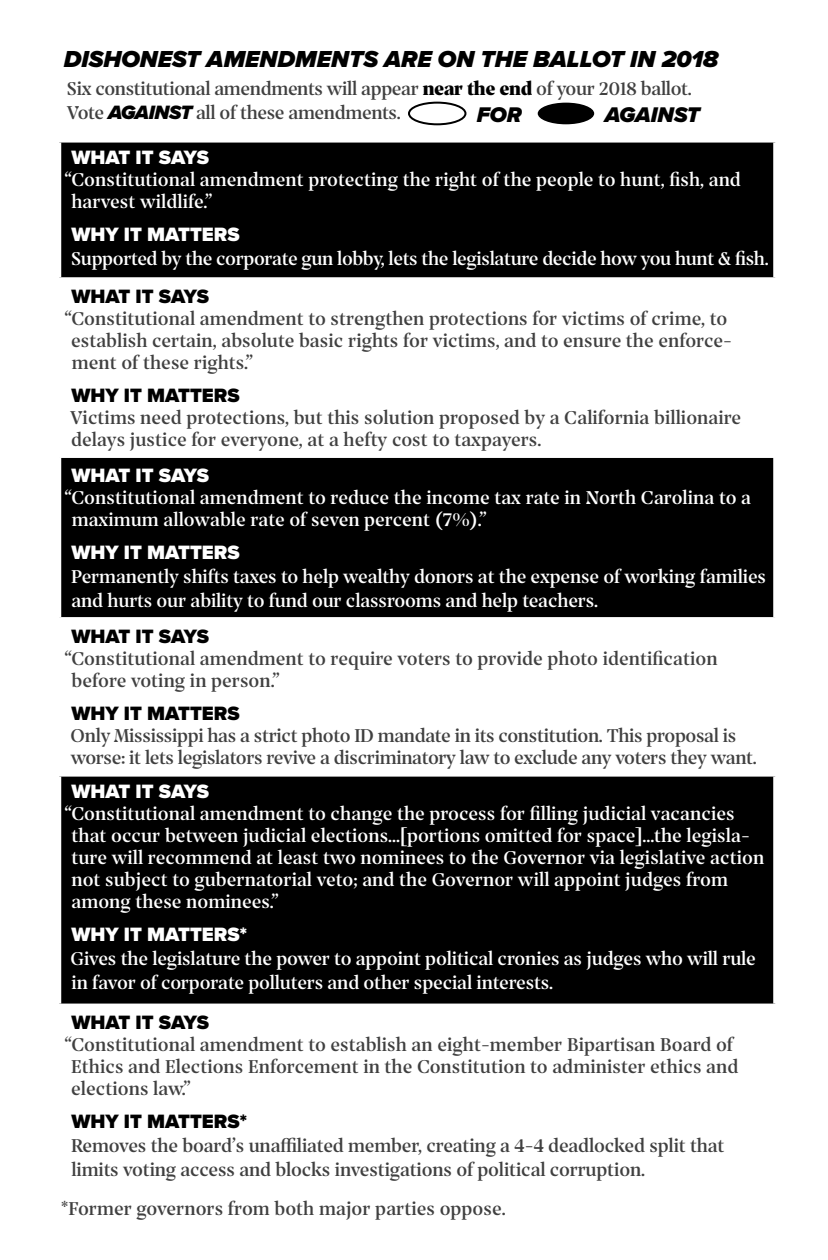
<style>
.page{position:relative;width:828px;height:1260px;background:#fff}
.page>*{position:absolute;margin:0;border:0;box-sizing:border-box;transform-origin:0 0}
.t1{font:italic 900 24px "Proxima Nova";color:#000}
.t2{font:italic 900 22px "Proxima Nova";color:#000}
.Table{font:20px/22px "Prospectus Std S Bd";color:#fff}
.Table-2{font:20px/22px "Prospectus Std S Bd";color:#404040}
.Table-3{font:20px/24px "Prospectus Std S Bd";letter-spacing:-.02em;color:#404040}
.Table-4{font:20px/24px "Prospectus Std S Bd";letter-spacing:-.02em;color:#fff}
.Table-5{font:900 20px "Proxima Nova";color:#000}
.Table-6{font:900 20px "Proxima Nova";color:#fff}
.s1{font-family:"Prospectus Std";font-weight:900;color:#000}
.s2{font-family:"Proxima Nova";font-weight:900;font-style:italic;color:#000}
.s3{font-family:"Proxima Nova";font-weight:900}
</style>
<div class="page">
<div style="left:61px;top:143px;width:712px;height:134px;background:#000"></div>
<svg style="left:61px;top:458px;width:712px;height:546px;fill:#000"></svg>
<svg style="left:773px;top:458px;width:1px;height:159px"></svg>
<svg style="left:59px;top:142px;width:717px;height:1px"></svg>
<svg style="left:773px;top:143px;width:1px;height:134px"></svg>
<svg style="left:59px;top:277px;width:717px;height:1px"></svg>
<svg style="left:59px;top:617px;width:716px;height:4px"></svg>
<svg style="left:59px;top:773px;width:717px;height:4px"></svg>
<svg style="left:773px;top:777px;width:3px;height:227px"></svg>
<div style="left:408px;top:102px;width:58px;height:23px;border:2px solid #000;border-radius:50%"></div>
<div style="left:538px;top:103px;width:56px;height:21px;background:#000;border-radius:50%"></div>
<p class="t1" style="left:64px;top:41px;width:656px">DISHONEST AMENDMENTS ARE ON THE BALLOT IN 2018</p>
<p class="Table-3" style="left:67px;top:76px;width:626px">Six constitutional amendments will appear <span class="s1">near the end</span> of your 2018 ballot.<br>Vote <span class="s2">AGAINST</span> all of these amendments.</p>
<p class="Table-6" style="left:71px;top:143px;width:139px">WHAT IT SAYS</p>
<p class="Table" style="left:71px;top:168px;width:671px;text-indent:-7px">“Constitutional amendment protecting the right of the people to hunt, fish, and harvest wildlife.”</p>
<p class="Table-4" style="left:71px;top:222px;width:699px"><span class="s3">WHY IT MATTERS<br></span>Supported by the corporate gun lobby, lets the legislature decide how you hunt &amp; fish.</p>
<p class="Table-5" style="left:71px;top:281px;width:139px">WHAT IT SAYS</p>
<p class="Table-2" style="left:71px;top:307px;width:662px;text-indent:-7px">“Constitutional amendment to strengthen protections for victims of crime, to establish certain, absolute basic rights for victims, and to ensure the enforce&shy;ment of these rights.”</p>
<p class="Table-5" style="left:71px;top:380px;width:170px">WHY IT MATTERS</p>
<p class="Table-2" style="left:70px;top:406px;width:673px">Victims need protections, but this solution proposed by a California billionaire delays justice for everyone, at a hefty cost to taxpayers.</p>
<p class="Table-6" style="left:71px;top:460px;width:139px">WHAT IT SAYS</p>
<p class="Table" style="left:72px;top:485px;width:681px;text-indent:-7px">“Constitutional amendment to reduce the income tax rate in North Carolina to a maximum allowable rate of seven percent (7%).”</p>
<p class="Table-6" style="left:71px;top:537px;width:170px">WHY IT MATTERS</p>
<p class="Table" style="left:71px;top:563px;width:696px;line-height:24px">Permanently shifts taxes to help wealthy donors at the expense of working families and hurts our ability to fund our classrooms and help teachers.</p>
<p class="Table-5" style="left:71px;top:621px;width:139px">WHAT IT SAYS</p>
<p class="Table-2" style="left:72px;top:647px;width:648px;text-indent:-7px">“Constitutional amendment to require voters to provide photo identification before voting in person.”</p>
<p class="Table-5" style="left:71px;top:698px;width:170px">WHY IT MATTERS</p>
<p class="Table-3" style="left:71px;top:724px;width:688px;line-height:22px">Only Mississippi has a strict photo ID mandate in its constitution. This proposal is worse: it lets legislators revive a discriminatory law to exclude any voters they want.</p>
<p class="Table-6" style="left:71px;top:777px;width:139px">WHAT IT SAYS</p>
<p class="Table" style="left:71px;top:802px;width:694px;text-indent:-7px">“Constitutional amendment to change the process for filling judicial vacancies that occur between judicial elections...[portions omitted for space]...the legisla&shy;ture will recommend at least two nominees to the Governor via legislative action not subject to gubernatorial veto; and the Governor will appoint judges from among these nominees.”</p>
<p class="Table-6" style="left:71px;top:920px;width:177px">WHY IT MATTERS*</p>
<p class="Table" style="left:71px;top:946px;width:687px;line-height:24px">Gives the legislature the power to appoint political cronies as judges who will rule in favor of corporate polluters and other special interests.</p>
<p class="Table-5" style="left:71px;top:1008px;width:139px">WHAT IT SAYS</p>
<p class="Table-2" style="left:71px;top:1033px;width:669px;text-indent:-7px">“Constitutional amendment to establish an eight-member Bipartisan Board of<br>Ethics and Elections Enforcement in the Constitution to administer ethics and elections law.”</p>
<p class="Table-5" style="left:71px;top:1107px;width:177px">WHY IT MATTERS*</p>
<p class="Table-2" style="left:71px;top:1133px;width:655px;line-height:24px">Removes the board’s unaffiliated member, creating a 4-4 deadlocked split that limits voting access and blocks investigations of political corruption.</p>
<p class="t2" style="left:477px;top:98px;width:46px">FOR</p>
<p class="t2" style="left:605px;top:98px;width:97px">AGAINST</p>
<p class="Table-2" style="left:61px;top:1197px;width:446px">*Former governors from both major parties oppose.</p>
</div>
